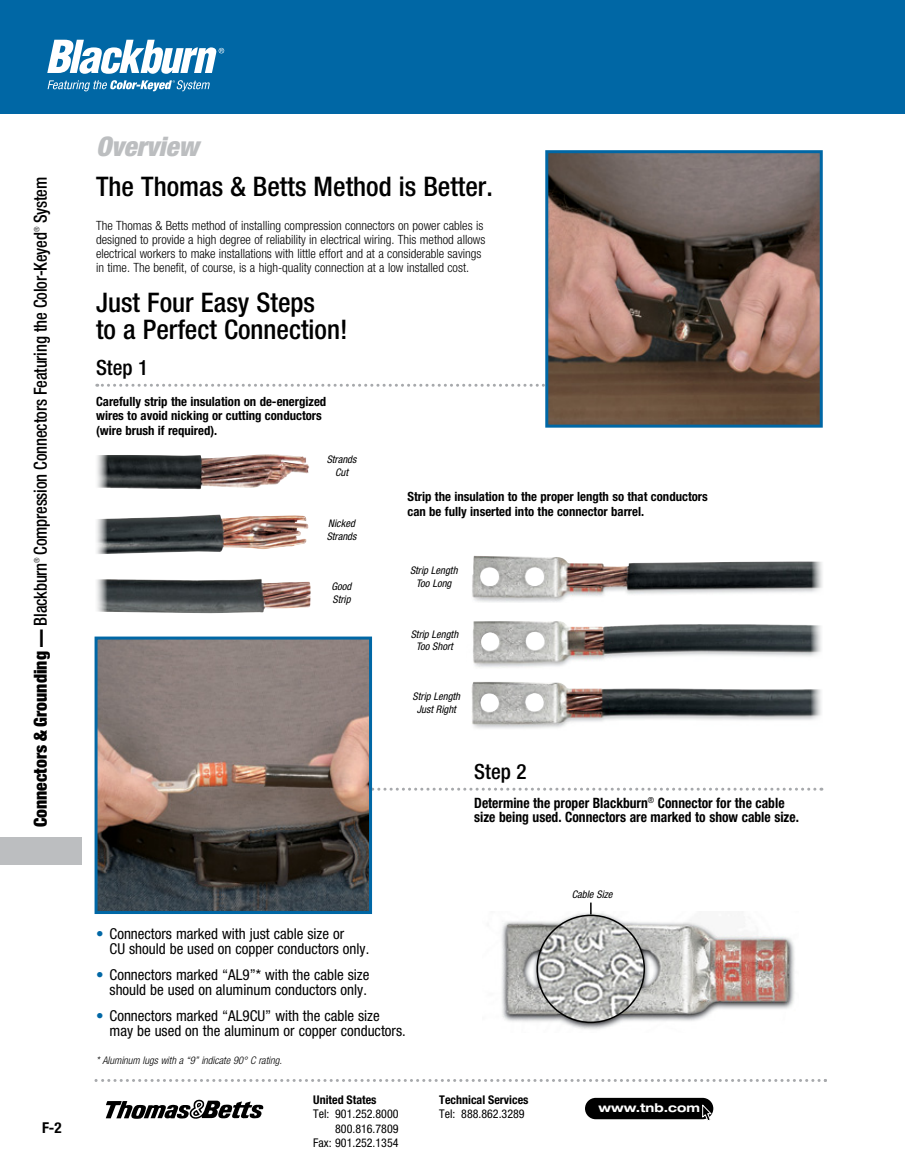
<style>
.page{position:relative;width:905px;height:1175px;background:#fff}
.page>*{position:absolute;margin:0;border:0;box-sizing:border-box;transform-origin:0 0}
.t1{font:500 condensed 27px/27px "Helvetica Neue LT Std";color:#000}
.t2{font:italic 900 condensed 27px "Helvetica Neue LT Std";color:#bcbec0}
.t3{font:500 condensed 21px "Helvetica Neue LT Std";color:#000}
.t4{font:500 condensed 18px "Helvetica Neue LT Std";letter-spacing:-.01em;color:#000;scale:.92 1}
.t5{font:condensed 15px/15px "Helvetica Neue LT Std";color:#000}
.t6{font:700 condensed 15px "Helvetica Neue LT Std";color:#000}
.t7{font:700 condensed 14.25px/14.2px "Helvetica Neue LT Std";color:#000;scale:.95 1}
.t8{font:300 condensed 12.75px/14.2px "Helvetica Neue LT Std";color:#000}
.t9{font:700 condensed 12.75px/14.2px "Helvetica Neue LT Std";color:#000}
.t10{font:condensed 12px/14.4px "Helvetica Neue LT Std";color:#000;text-align:right}
.t11{font:700 condensed 12px "Helvetica Neue LT Std";color:#000}
.t12{font:700 expanded 12px "Helvetica Neue";color:#fff}
.t13{font:italic condensed 10.5px/12.6px "Helvetica Neue LT Std";color:#000;text-align:center}
.t14{font:italic 300 condensed 10.5px "Helvetica Neue LT Std";color:#000}
.t15{font:300 condensed 7.5px "Helvetica Neue LT Std";color:#000;scale:.92 1}
.s1{font-weight:900}
.s2{color:#0067a5}
</style>
<div class="page">
<div style="left:0;top:0;width:904px;height:114px;background:#0067a5"></div>
<svg style="left:94px;top:1079px;width:732px;height:3px"></svg>
<svg style="left:106px;top:1099px;width:157px;height:19px"></svg>
<div style="left:585px;top:1097px;width:128px;height:22px;background:#000;border-radius:11px"></div>
<svg style="left:701px;top:1103px;width:11px;height:18px"></svg>
<div style="left:0;top:837px;width:81px;height:27px;background:#bcbec0"></div>
<svg style="left:47px;top:40px;width:177px;height:34px"></svg>
<svg style="left:48px;top:80px;width:162px;height:11px"></svg>
<svg style="left:97px;top:384px;width:448px;height:3px"></svg>
<svg style="left:372px;top:787px;width:449px;height:3px"></svg>
<img style="left:97px;top:454px;width:212px;height:35px">
<img style="left:96px;top:514px;width:212px;height:40px">
<img style="left:96px;top:579px;width:215px;height:34px">
<img style="left:472px;top:556px;width:350px;height:47px">
<img style="left:473px;top:621px;width:349px;height:47px">
<img style="left:471px;top:682px;width:351px;height:47px">
<img style="left:98px;top:640px;width:270px;height:270px">
<div style="left:94px;top:636px;width:278px;height:278px;border:3px solid #0067a5"></div>
<img style="left:501px;top:911px;width:294px;height:119px">
<div style="left:536px;top:914px;width:109px;height:109px;border:2px solid #000;border-radius:50%"></div>
<svg style="left:590px;top:902px;width:1px;height:12px"></svg>
<img style="left:549px;top:154px;width:269px;height:269px">
<div style="left:545px;top:150px;width:277px;height:277px;border:3px solid #0067a5"></div>
<h1 class="t2" style="left:96px;top:130px;width:104px">Overview</h1>
<h3 class="t4" style="left:30px;top:223px;width:52px;rotate:-90deg">System</h3>
<p class="t1" style="left:96px;top:173px;width:398px">The Thomas &amp; Betts Method is Better.</p>
<p class="t8" style="left:96px;top:218px;width:391px">The Thomas &amp; Betts method of installing compression connectors on power cables is designed to provide a high degree of reliability in electrical wiring. This method allows electrical workers to make installations with little effort and at a considerable savings in time. The benefit, of course, is a high-quality connection at a low installed cost.</p>
<p class="t15" style="left:32px;top:232px;width:7px;rotate:-90deg">®</p>
<h3 class="t4" style="left:30px;top:827px;width:648px;rotate:-90deg"><span class="s1">Connectors &amp; Grounding —</span> Blackburn Compression Connectors Featuring the Color-Keyed</h3>
<p class="t1" style="left:96px;top:289px;width:253px">Just Four Easy Steps<br>to a Perfect Connection!</p>
<p class="t3" style="left:96px;top:355px;width:54px">Step 1</p>
<p class="t9" style="left:96px;top:394px;width:232px">Carefully strip the insulation on de-energized wires to avoid nicking or cutting conductors (wire brush if required).</p>
<p class="t13" style="left:327px;top:453px;width:31px">Strands<br>Cut</p>
<p class="t9" style="left:407px;top:489px;width:302px">Strip the insulation to the proper length so that conductors can be fully inserted into the connector barrel.</p>
<p class="t13" style="left:327px;top:517px;width:31px;text-align:left">Nicked<br>Strands</p>
<p class="t15" style="left:32px;top:563px;width:7px;rotate:-90deg">®</p>
<p class="t13" style="left:410px;top:564px;width:49px">Strip Length<br>Too Long</p>
<p class="t13" style="left:331px;top:580px;width:21px;text-align:left">Good<br>Strip</p>
<p class="t13" style="left:411px;top:628px;width:49px">Strip Length<br>Too Short</p>
<p class="t13" style="left:412px;top:690px;width:49px">Strip Length<br>Just Right</p>
<p class="t3" style="left:474px;top:758px;width:54px">Step 2</p>
<p class="t7" style="left:474px;top:796px;width:343px">Determine the proper Blackburn<sup>®</sup> Connector for the cable size being used. Connectors are marked to show cable size.</p>
<p class="t6" style="left:42px;top:1118px;width:21px">F-2</p>
<p class="t5" style="left:110px;top:926px;width:261px;text-indent:-14px"><span class="s2">•</span> Connectors marked with just cable size or<br>CU should be used on copper conductors only.</p>
<p class="t5" style="left:96px;top:966px;width:275px;text-align:right"><span class="s2">•</span> Connectors marked “AL9”* with the cable size should be used on aluminum conductors only.</p>
<p class="t5" style="left:110px;top:1007px;width:297px;text-indent:-14px"><span class="s2">•</span> Connectors marked “AL9CU” with the cable size may be used on the aluminum or copper conductors.</p>
<p class="t14" style="left:96px;top:1054px;width:187px">* Aluminum lugs with a “9” indicate 90° C rating.</p>
<p class="t11" style="left:313px;top:1092px;width:65px">United States</p>
<p class="t10" style="left:313px;top:1106px;width:87px">Tel: 901.252.8000<br>800.816.7809<br>Fax: 901.252.1354</p>
<p class="t11" style="left:439px;top:1092px;width:91px">Technical Services</p>
<p class="t10" style="left:439px;top:1106px;width:87px">Tel: 888.862.3289</p>
<p class="t13" style="left:572px;top:888px;width:42px">Cable Size</p>
<p class="t12" style="left:598px;top:1100px;width:103px">www.tnb.com</p>
</div>
